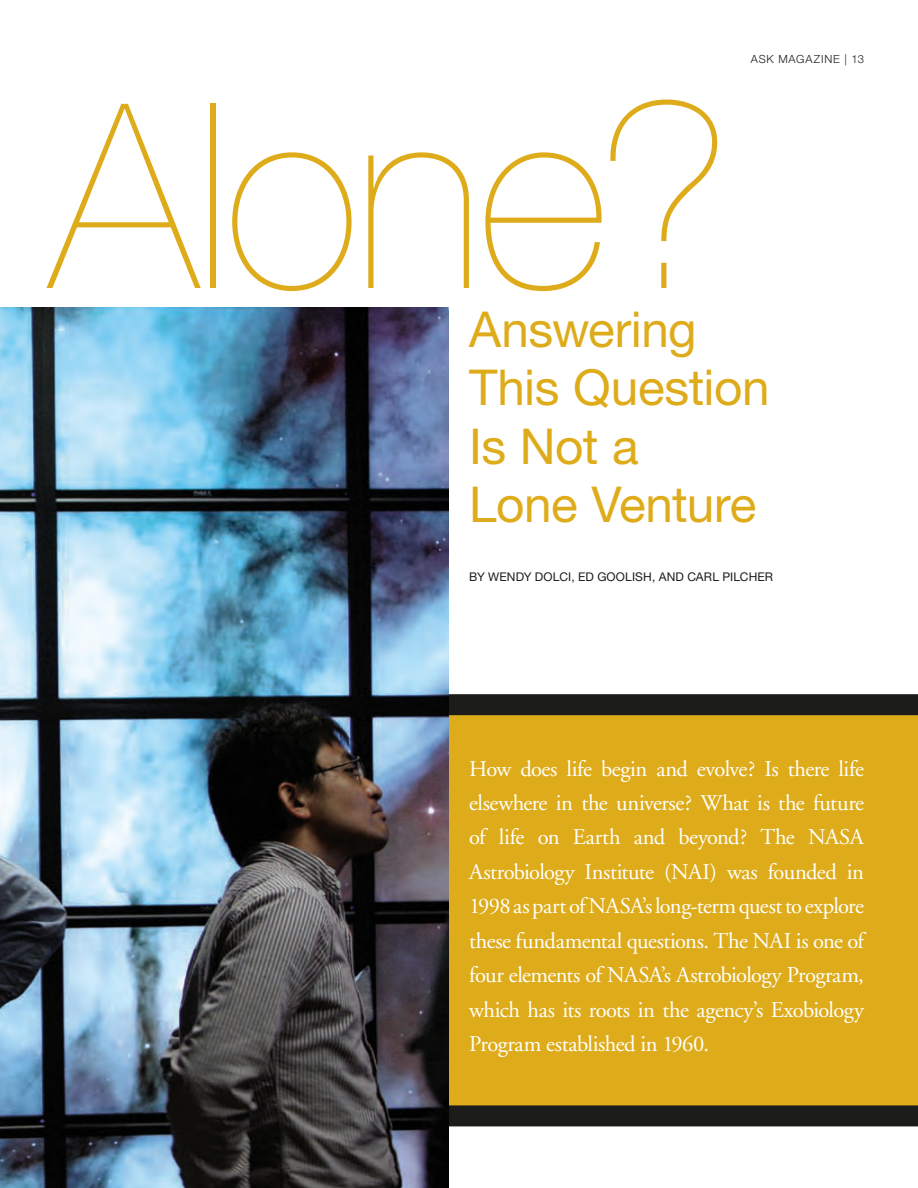
<style>
.page{position:relative;width:918px;height:1188px;background:#fff}
.page>*{position:absolute;margin:0;border:0;box-sizing:border-box;transform-origin:0 0}
.t1{font:200 257.85px "Helvetica Neue";letter-spacing:-.015em;color:#deac1a}
.t2{font:49.5px/58.5px "Helvetica Neue";letter-spacing:-.01em;color:#deac1a}
.t3{font:22.5px/34.5px "Adobe Garamond";letter-spacing:-.02em;color:#fff;text-align:justify}
.t4{font:12px "Helvetica Neue";letter-spacing:.005em;color:#1c1c1a}
.t5{font:300 11.25px "Helvetica Neue";letter-spacing:.075em;color:#1c1c1a}
</style>
<div class="page">
<svg style="left:449px;top:694px;width:469px;height:432px;background:#cb9e1a"></svg>
<img style="left:0;top:308px;width:449px;height:880px">
<p class="t5" style="left:751px;top:52px;width:115px">ASK MAGAZINE | 13</p>
<h1 class="t1" style="left:50px;top:48px;width:682px">Alone?</h1>
<h2 class="t2" style="left:469px;top:299px;width:302px">Answering<br>This Question<br>Is Not a<br>Lone Venture</h2>
<p class="t4" style="left:469px;top:569px;width:40px">By Wend</p>
<p class="t4" style="left:524px;top:569px;width:28px">y Dolci</p>
<p class="t4" style="left:572px;top:569px;width:44px">, Ed Goolish</p>
<p class="t4" style="left:652px;top:569px;width:16px">, and</p>
<p class="t4" style="left:687px;top:569px;width:18px">Carl</p>
<p class="t4" style="left:722px;top:569px;width:16px">Pilcher</p>
<p class="t3" style="left:469px;top:752px;width:396px">How does life begin and evolve? Is there life elsewhere in the universe? What is the future of life on Earth and beyond? The NASA Astrobiology Institute (NAI) was founded in 1998 as part of NASA’s long-term quest to explore these fundamental questions. The NAI is one of four elements of NASA’s Astrobiology Program, which has its roots in the agency’s Exobiology Program established in 1960.</p>
</div>
